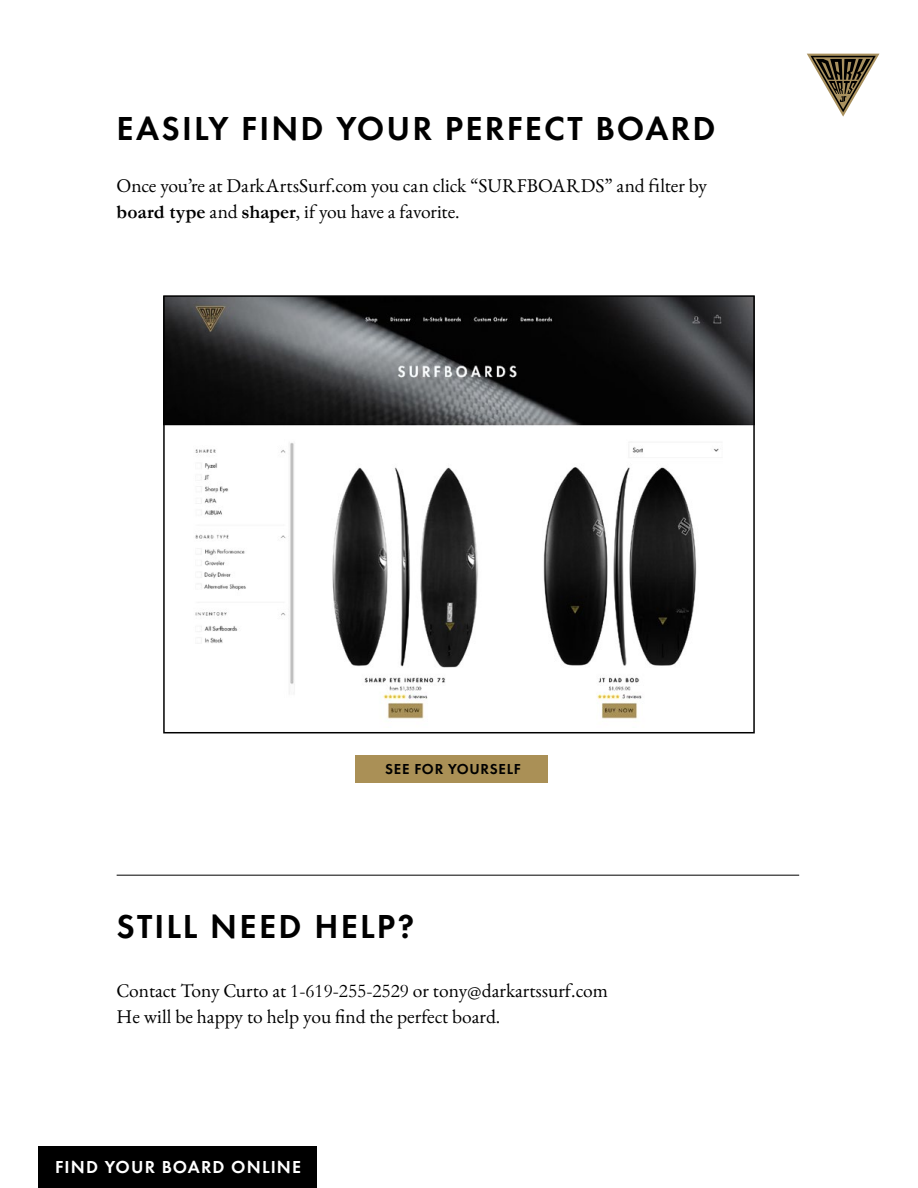
<style>
.page{position:relative;width:918px;height:1188px;background:#fff}
.page>*{position:absolute;margin:0;border:0;box-sizing:border-box;transform-origin:0 0}
.t1{font:34.5px "Futura SC Dem";letter-spacing:.065em;color:#000}
.t2{font:19.5px/25.5px "EB Garamond 12";color:#000}
.TOC_board_name{font:18px "Futura Dem";letter-spacing:.065em;color:#fff}
.t3{font:15px "Futura SC Dem";letter-spacing:.05em;color:#000}
.s1{font-family:"Garamond";font-weight:700}
.s2{font-family:"Garamond"}
</style>
<div class="page">
<img style="left:166px;top:298px;width:586px;height:421px">
<div style="left:163px;top:295px;width:592px;height:438px;border:2px solid #000"></div>
<div style="left:355px;top:755px;width:193px;height:28px;background:#aa9056"></div>
<svg style="left:807px;top:54px;width:73px;height:63px"></svg>
<hr style="left:117px;top:875px;width:682px;height:1px;background:#000">
<div style="left:38px;top:1147px;width:278px;height:41px;background:#000"></div>
<p class="t1" style="left:117px;top:108px;width:600px">EASILY FIND YOUR PERFECT BOARD</p>
<p class="t2" style="left:117px;top:173px;width:592px">Once you’re at DarkArtsSurf.com you can click “SURFBOARDS” and filter by <span class="s1">board type</span> and <span class="s1">shaper</span>, if you have a favorite.</p>
<p class="t3" style="left:385px;top:760px;width:137px">SEE FOR YOURSELF</p>
<p class="t1" style="left:117px;top:906px;width:299px">STILL NEED HELP?</p>
<p class="t2" style="left:117px;top:978px;width:493px">Contact Tony Curto at <span class="s2">1-619-255-2529</span> or tony@darkartssurf.com<br>He will be happy to help you find the perfect board.</p>
<p class="TOC_board_name" style="left:55px;top:1155px;width:248px">FIND YOUR BOARD ONLINE</p>
</div>
